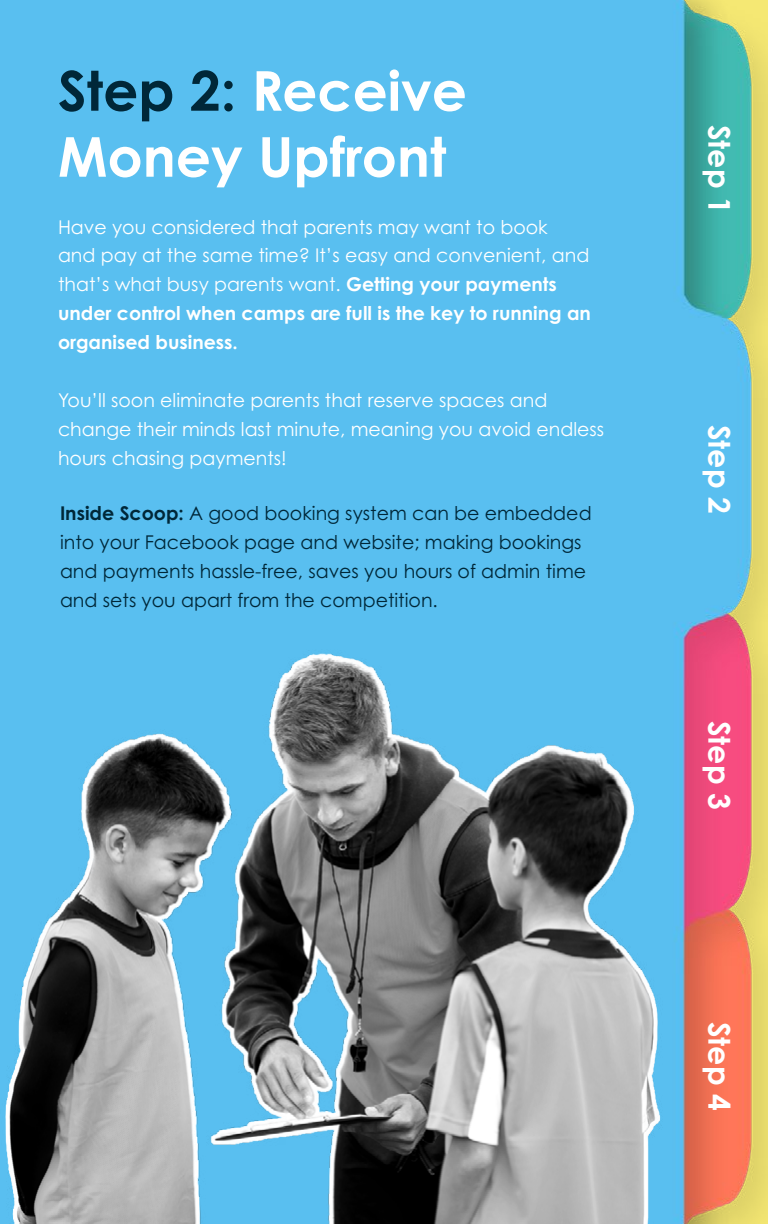
<style>
.page{position:relative;width:768px;height:1224px;background:#fff}
.page>*{position:absolute;margin:0;border:0;box-sizing:border-box;transform-origin:0 0}
.t1{font:700 55px/66px "Century Gothic Pro";color:#fff}
.t2{font:700 30px "Century Gothic Pro";color:#fff}
.t3{font:19px/29px "Century Gothic Pro";color:#fff}
.t4{font:19px/29px "Century Gothic Pro";color:#002738}
.s1{color:#002738}
.s2{font-weight:700}
</style>
<div class="page">
<div style="left:0;top:0;width:648px;height:1224px;background:#59bff0"></div>
<img style="left:648px;top:0;width:120px;height:1224px">
<img style="left:5px;top:618px;width:688px;height:606px">
<h1 class="t1" style="left:58px;top:57px;width:410px"><span class="s1">Step 2:</span> Receive<br>Money Upfront</h1>
<p class="t3" style="left:58px;top:212px;width:535px">Have you considered that parents may want to book<br>and pay at the same time? It’s easy and convenient, and that’s what busy parents want. <span class="s2">Getting your payments under control when camps are full is the key to running an organised business.</span></p>
<p class="t3" style="left:58px;top:386px;width:548px">You’ll soon eliminate parents that reserve spaces and change their minds last minute, meaning you avoid endless hours chasing payments!</p>
<p class="t4" style="left:60px;top:498px;width:533px"><span class="s2">Inside Scoop:</span> A good booking system can be embedded into your Facebook page and website; making bookings and payments hassle-free, saves you hours of admin time and sets you apart from the competition.</p>
<h2 class="t2" style="left:738px;top:125px;width:90px;rotate:90deg">Step 1</h2>
<h2 class="t2" style="left:738px;top:425px;width:90px;rotate:90deg">Step 2</h2>
<h2 class="t2" style="left:738px;top:721px;width:90px;rotate:90deg">Step 3</h2>
<h2 class="t2" style="left:738px;top:1022px;width:90px;rotate:90deg">Step 4</h2>
</div>
